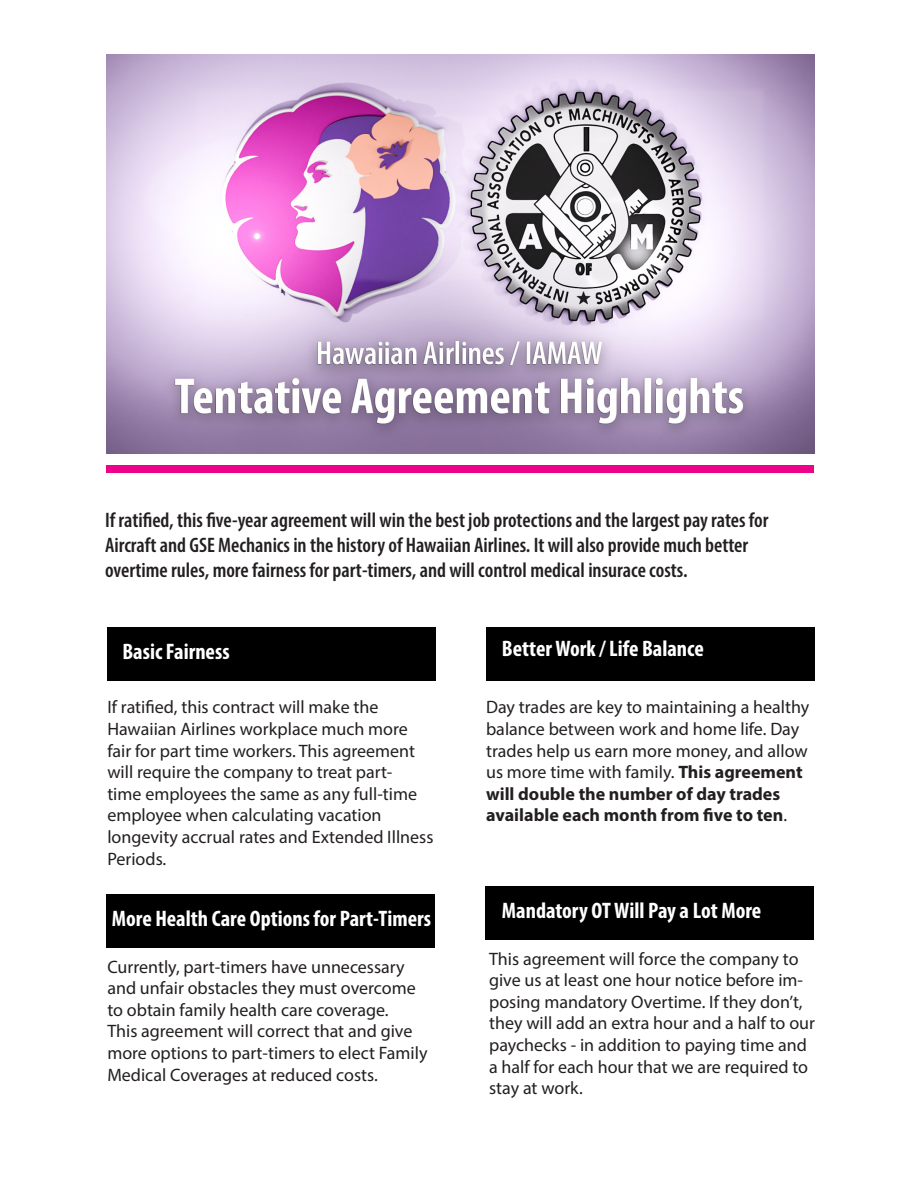
<style>
.page{position:relative;width:918px;height:1188px;background:#fff}
.page>*{position:absolute;margin:0;border:0;box-sizing:border-box;transform-origin:0 0}
.t1{font:700 condensed 22.5px "Myriad Pro";color:#fff}
.t2{font:600 condensed 21px/25.2px "Myriad Pro";color:#231f20}
.t3{font:18px/21.6px "Myriad Pro";color:#231f20}
.s1{font-weight:700}
</style>
<div class="page">
<img style="left:107px;top:54px;width:707px;height:400px">
<div style="left:107px;top:465px;width:707px;height:7px;background:#ed028c"></div>
<div style="left:107px;top:627px;width:329px;height:53px;background:#000"></div>
<div style="left:486px;top:627px;width:328px;height:53px;background:#000"></div>
<div style="left:107px;top:894px;width:328px;height:53px;background:#000"></div>
<div style="left:486px;top:886px;width:328px;height:54px;background:#000"></div>
<p class="t2" style="left:105px;top:507px;width:665px">If ratified, this five-year agreement will win the best job protections and the largest pay rates for<br>Aircraft and GSE Mechanics in the history of Hawaiian Airlines. It will also provide much better overtime rules, more fairness for part-timers, and will control medical insurace costs.</p>
<p class="t1" style="left:122px;top:637px;width:109px">Basic Fairness</p>
<p class="t3" style="left:107px;top:696px;width:328px">If ratified, this contract will make the Hawaiian Airlines workplace much more fair for part time workers. This agreement will require the company to treat part-<br>time employees the same as any full-time employee when calculating vacation longevity accrual rates and Extended Illness Periods.</p>
<p class="t1" style="left:112px;top:904px;width:321px">More Health Care Options for Part-Timers</p>
<p class="t3" style="left:107px;top:955px;width:322px">Currently, part-timers have unnecessary and unfair obstacles they must overcome to obtain family health care coverage.<br>This agreement will correct that and give more options to part-timers to elect Family Medical Coverages at reduced costs.</p>
<p class="t1" style="left:502px;top:635px;width:204px">Better Work / Life Balance</p>
<p class="t3" style="left:486px;top:696px;width:325px">Day trades are key to maintaining a healthy balance between work and home life. Day trades help us earn more money, and allow us more time with family. <span class="s1">This agreement will double the number of day trades available each month from five to ten</span>.</p>
<p class="t1" style="left:502px;top:896px;width:261px">Mandatory OT Will Pay a Lot More</p>
<p class="t3" style="left:489px;top:948px;width:327px">This agreement will force the company to give us at least one hour notice before im&shy;posing mandatory Overtime. If they don’t, they will add an extra hour and a half to our paychecks - in addition to paying time and a half for each hour that we are required to stay at work.</p>
</div>
